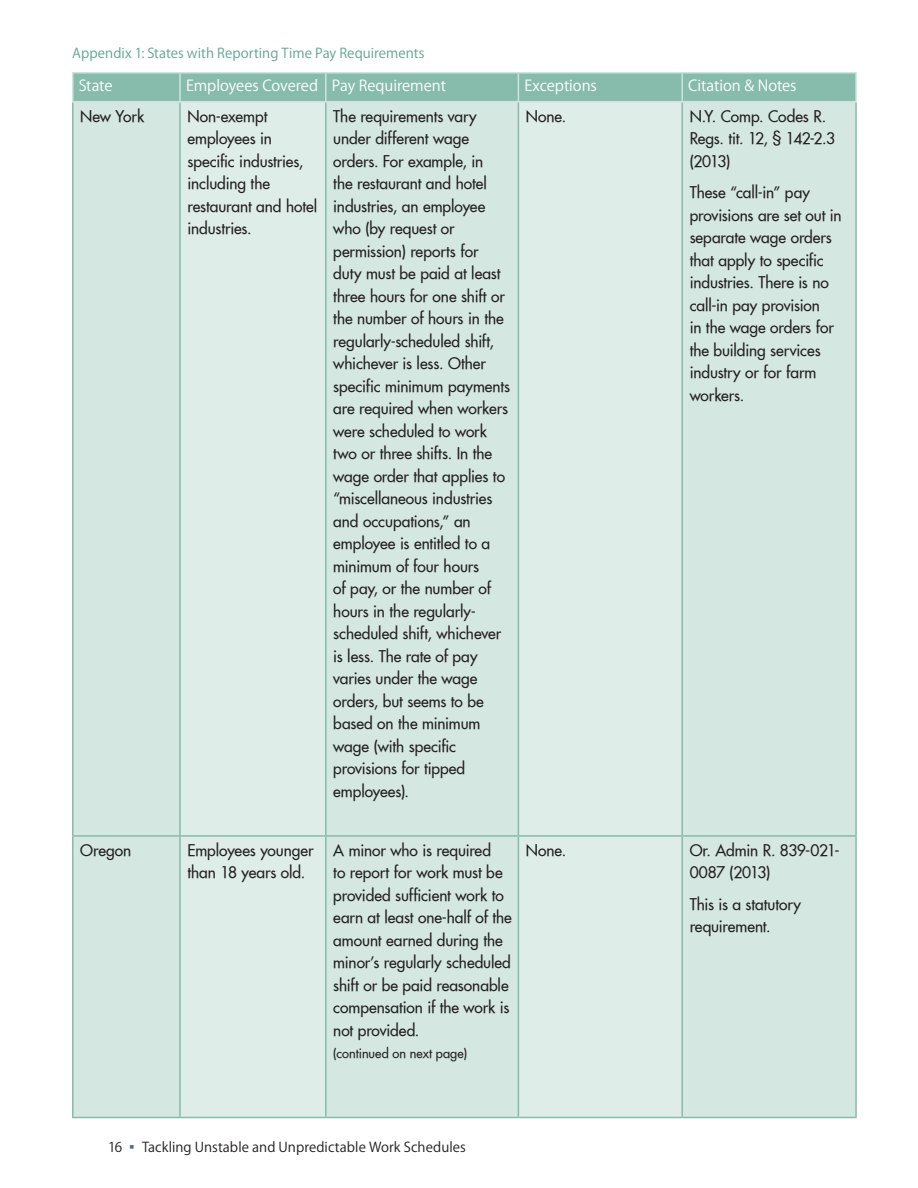
<style>
.page{position:relative;width:918px;height:1188px;background:#fff}
.page>*{position:absolute;margin:0;border:0;box-sizing:border-box;transform-origin:0 0}
.table_body{font:15.6px/22.5px "Futura Extended";letter-spacing:-.005em;color:#231f20}
.table_heading{font:15px "Koz Go Pr 6 N";letter-spacing:-.005em;color:#fff}
.t1{font:13.5px "Koz Go Pr 6 N";letter-spacing:.005em;color:#231f20}
.heading{font:13.5px "Koz Go Pr 6 N";letter-spacing:.005em;color:#5fa491}
.table_body-2{font:12.75px "Futura Extended";letter-spacing:.005em;color:#231f20}
.s1{font-weight:300;color:#526f8a}
</style>
<div class="page">
<div style="left:74px;top:102px;width:781px;height:1015px;background:#d4e7e1"></div>
<svg style="left:181px;top:102px;width:500px;height:1015px;background:#daeae5"></svg>
<hr style="left:72px;top:102px;width:2px;height:733px;background:#87bbac">
<hr style="left:179px;top:102px;width:2px;height:733px;background:#87bbac">
<hr style="left:325px;top:102px;width:2px;height:733px;background:#87bbac">
<hr style="left:518px;top:102px;width:1px;height:733px;background:#87bbac">
<hr style="left:681px;top:102px;width:2px;height:733px;background:#87bbac">
<hr style="left:855px;top:102px;width:2px;height:733px;background:#87bbac">
<hr style="left:72px;top:835px;width:108px;height:2px;background:#87bbac">
<hr style="left:72px;top:837px;width:2px;height:280px;background:#87bbac">
<hr style="left:180px;top:835px;width:146px;height:2px;background:#87bbac">
<hr style="left:179px;top:837px;width:2px;height:280px;background:#87bbac">
<hr style="left:326px;top:835px;width:192px;height:2px;background:#87bbac">
<hr style="left:325px;top:837px;width:2px;height:280px;background:#87bbac">
<hr style="left:518px;top:835px;width:164px;height:2px;background:#87bbac">
<hr style="left:518px;top:837px;width:1px;height:280px;background:#87bbac">
<hr style="left:682px;top:835px;width:175px;height:2px;background:#87bbac">
<hr style="left:681px;top:837px;width:2px;height:280px;background:#87bbac">
<hr style="left:855px;top:837px;width:2px;height:280px;background:#87bbac">
<hr style="left:72px;top:1117px;width:108px;height:1px;background:#87bbac">
<hr style="left:180px;top:1117px;width:146px;height:1px;background:#87bbac">
<hr style="left:326px;top:1117px;width:192px;height:1px;background:#87bbac">
<hr style="left:518px;top:1117px;width:164px;height:1px;background:#87bbac">
<hr style="left:682px;top:1117px;width:175px;height:1px;background:#87bbac">
<hr style="left:72px;top:72px;width:108px;height:2px;background:#cfe4de">
<hr style="left:72px;top:73px;width:2px;height:28px;background:#cfe4de">
<hr style="left:72px;top:101px;width:108px;height:1px;background:#cfe4de">
<hr style="left:682px;top:72px;width:175px;height:2px;background:#cfe4de">
<hr style="left:855px;top:73px;width:2px;height:28px;background:#cfe4de">
<hr style="left:682px;top:101px;width:175px;height:1px;background:#cfe4de">
<hr style="left:518px;top:72px;width:164px;height:2px;background:#cfe4de">
<hr style="left:326px;top:72px;width:192px;height:2px;background:#cfe4de">
<div style="left:73px;top:73px;width:783px;height:29px;background:#87bbac"></div>
<hr style="left:326px;top:101px;width:192px;height:1px;background:#cfe4de">
<hr style="left:180px;top:72px;width:146px;height:2px;background:#cfe4de">
<hr style="left:179px;top:73px;width:2px;height:28px;background:#cfe4de">
<hr style="left:325px;top:73px;width:2px;height:28px;background:#cfe4de">
<hr style="left:180px;top:101px;width:146px;height:1px;background:#cfe4de">
<p class="heading" style="left:72px;top:46px;width:354px">Appendix 1: States with Reporting Time Pay Requirements</p>
<p class="table_heading" style="left:79px;top:77px;width:35px">State</p>
<p class="table_heading" style="left:186px;top:77px;width:134px">Employees Covered</p>
<p class="table_heading" style="left:332px;top:77px;width:116px">Pay Requirement</p>
<p class="table_heading" style="left:524px;top:77px;width:74px">Exceptions</p>
<p class="table_heading" style="left:688px;top:77px;width:110px">Citation &amp; Notes</p>
<p class="table_body" style="left:80px;top:104px;width:65px">New York</p>
<p class="table_body" style="left:188px;top:104px;width:131px">Non-exempt employees in specific industries, including the restaurant and hotel industries.</p>
<p class="table_body" style="left:333px;top:104px;width:178px">The requirements vary under different wage orders. For example, in<br>the restaurant and hotel industries, an employee who (by request or permission) reports for duty must be paid at least three hours for one shift or the number of hours in the regularly-scheduled shift, whichever is less. Other specific minimum payments are required when workers were scheduled to work two or three shifts. In the wage order that applies to “miscellaneous industries and occupations,” an employee is entitled to a minimum of four hours<br>of pay, or the number of hours in the regularly&shy;scheduled shift, whichever is less. The rate of pay varies under the wage orders, but seems to be based on the minimum wage (with specific provisions for tipped employees).</p>
<p class="table_body" style="left:526px;top:104px;width:42px">None.</p>
<p class="table_body" style="left:690px;top:104px;width:147px">N.Y. Comp. Codes R.<br>Regs. tit. 12, § 142-2.3 (2013)</p>
<p class="table_body" style="left:690px;top:181px;width:154px">These “call-in” pay provisions are set out in separate wage orders that apply to specific industries. There is no call-in pay provision<br>in the wage orders for the building services industry or for farm workers.</p>
<p class="table_body" style="left:80px;top:839px;width:52px">Oregon</p>
<p class="table_body" style="left:188px;top:839px;width:128px">Employees younger than 18 years old.</p>
<p class="table_body" style="left:333px;top:839px;width:180px">A minor who is required<br>to report for work must be provided sufficient work to earn at least one-half of the amount earned during the minor’s regularly scheduled shift or be paid reasonable compensation if the work is not provided.</p>
<p class="table_body-2" style="left:333px;top:1045px;width:135px">(continued on next page)</p>
<p class="table_body" style="left:526px;top:839px;width:42px">None.</p>
<p class="table_body" style="left:690px;top:839px;width:152px">Or. Admin R. 839-021-<br>0087 (2013)</p>
<p class="table_body" style="left:690px;top:893px;width:113px">This is a statutory requirement.</p>
<p class="t1" style="left:108px;top:1139px;width:359px">16 <span class="s1">▪</span> Tackling Unstable and Unpredictable Work Schedules</p>
</div>
